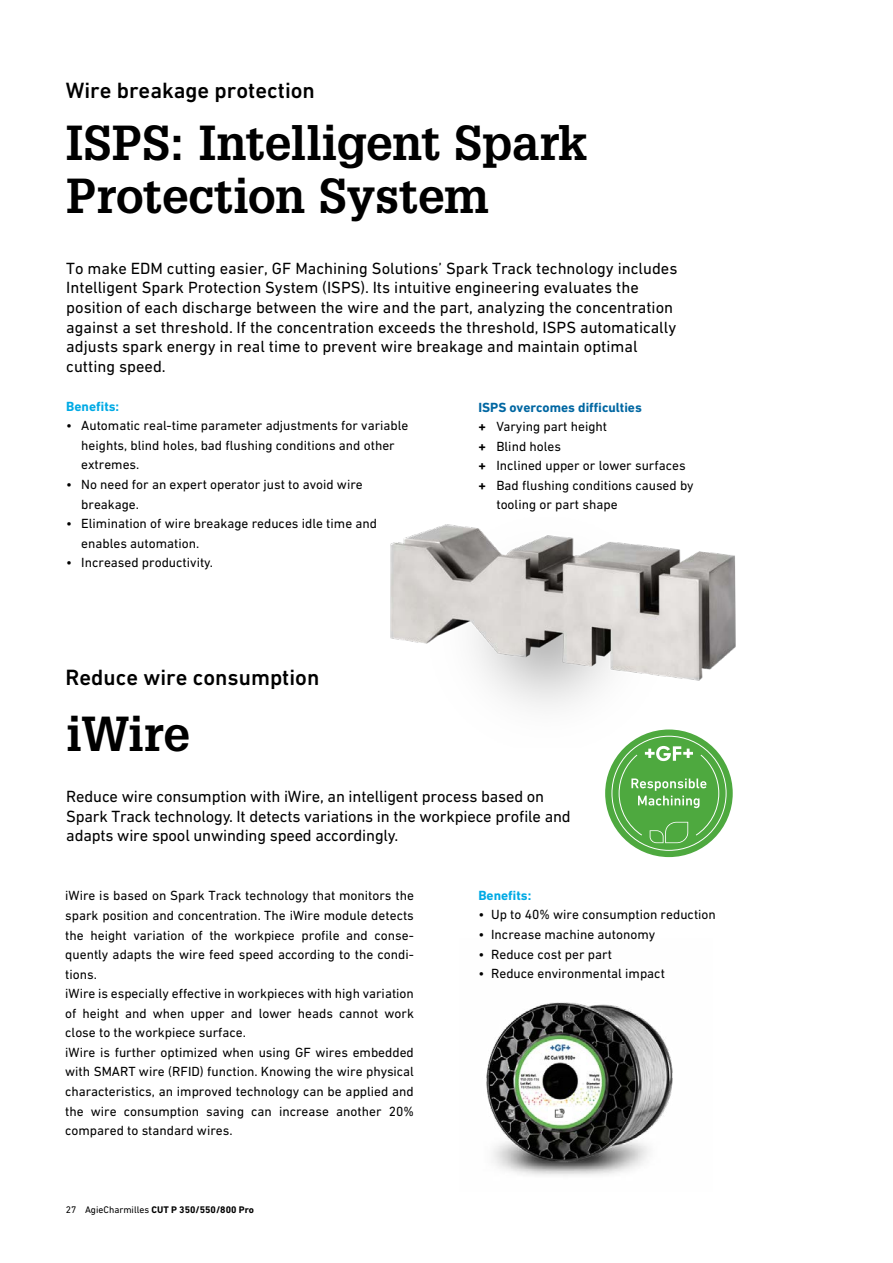
<style>
.page{position:relative;width:893px;height:1263px;background:#fff}
.page>*{position:absolute;margin:0;border:0;box-sizing:border-box;transform-origin:0 0}
.t1{font:700 48px/52.5px "Glypha LT Pro";letter-spacing:-.005em;color:#000}
.t2{font:500 22.5px "DIN Next W1 G";color:#000}
.t3{font:16.5px/19.5px "DIN Next W1 G";color:#000}
.t4{font:13.5px/19.5px "DIN Next W1 G";color:#000}
.t5{font:700 13.5px "DIN Next W1 G";color:#0067a2}
.t6{font:700 13.5px "DIN Next W1 G";color:#00aae5}
.t7{font:700 9.75px "DIN Next W1 G";color:#000}
.s1{font-weight:700}
.s2{font-weight:400}
</style>
<div class="page">
<img style="left:390px;top:524px;width:346px;height:183px">
<img style="left:486px;top:1002px;width:187px;height:174px">
<div style="left:548px;top:1107px;width:23px;height:14px;background:#fff"></div>
<svg style="left:555px;top:1109px;width:9px;height:8px"></svg>
<svg style="left:605px;top:729px;width:128px;height:128px;background:#61b254"></svg>
<svg style="left:618px;top:746px;width:101px;height:97px;background:#66b55a"></svg>
<h2 class="t2" style="left:66px;top:77px;width:251px">Wire breakage protection</h2>
<h1 class="t1" style="left:66px;top:115px;width:523px">ISPS: Intelligent Spark<br>Protection System</h1>
<p class="t3" style="left:66px;top:258px;width:613px">To make EDM cutting easier, GF Machining Solutions’ Spark Track technology includes Intelligent Spark Protection System (ISPS). Its intuitive engineering evaluates the position of each discharge between the wire and the part, analyzing the concentration against a set threshold. If the concentration exceeds the threshold, ISPS automatically adjusts spark energy in real time to prevent wire breakage and maintain optimal cutting speed.</p>
<p class="t6" style="left:66px;top:398px;width:55px">Benefits:</p>
<p class="t4" style="left:81px;top:416px;width:329px;text-indent:-15px">• Automatic real-time parameter adjustments for variable heights, blind holes, bad flushing conditions and other extremes.</p>
<p class="t4" style="left:81px;top:474px;width:283px;text-indent:-15px">• No need for an expert operator just to avoid wire breakage.</p>
<p class="t4" style="left:81px;top:514px;width:297px;text-indent:-15px">• Elimination of wire breakage reduces idle time and enables automation.</p>
<p class="t4" style="left:66px;top:553px;width:148px">• Increased productivity.</p>
<h2 class="t2" style="left:66px;top:664px;width:255px">Reduce wire consumption</h2>
<h1 class="t1" style="left:66px;top:706px;width:125px">iWire</h1>
<p class="t5" style="left:478px;top:399px;width:165px">ISPS overcomes difficulties</p>
<p class="t4" style="left:478px;top:417px;width:130px"><span class="s1">+</span> Varying part height</p>
<p class="t4" style="left:478px;top:436px;width:84px"><span class="s1">+</span> Blind holes</p>
<p class="t4" style="left:478px;top:456px;width:209px"><span class="s1">+</span> Inclined upper or lower surfaces</p>
<p class="t4" style="left:478px;top:475px;width:217px"><span class="s1">+</span> Bad flushing conditions caused by</p>
<p class="t4" style="left:496px;top:495px;width:123px">tooling or part shape</p>
<p class="t3" style="left:66px;top:786px;width:506px">Reduce wire consumption with iWire, an intelligent process based on<br>Spark Track technology. It detects variations in the workpiece profile and adapts wire spool unwinding speed accordingly.</p>
<p class="t4" style="left:65px;top:886px;width:350px">iWire is based on Spark Track technology that monitors the spark position and concentration. The iWire module detects the height variation of the workpiece profile and conse&shy;quently adapts the wire feed speed according to the condi&shy;tions.<br>iWire is especially effective in workpieces with high variation of height and when upper and lower heads cannot work close to the workpiece surface.<br>iWire is further optimized when using GF wires embedded with SMART wire (RFID) function. Knowing the wire physical characteristics, an improved technology can be applied and the wire consumption saving can increase another 20% compared to standard wires.</p>
<p class="t6" style="left:478px;top:887px;width:55px">Benefits:</p>
<p class="t4" style="left:478px;top:905px;width:239px">• Up to 40% wire consumption reduction</p>
<p class="t4" style="left:478px;top:924px;width:178px">• Increase machine autonomy</p>
<p class="t4" style="left:478px;top:944px;width:135px">• Reduce cost per part</p>
<p class="t4" style="left:478px;top:963px;width:188px">• Reduce environmental impact</p>
<p class="t7" style="left:66px;top:1204px;width:190px"><span class="s2">27 AgieCharmilles</span> CUT P 350/550/800 Pro</p>
</div>
